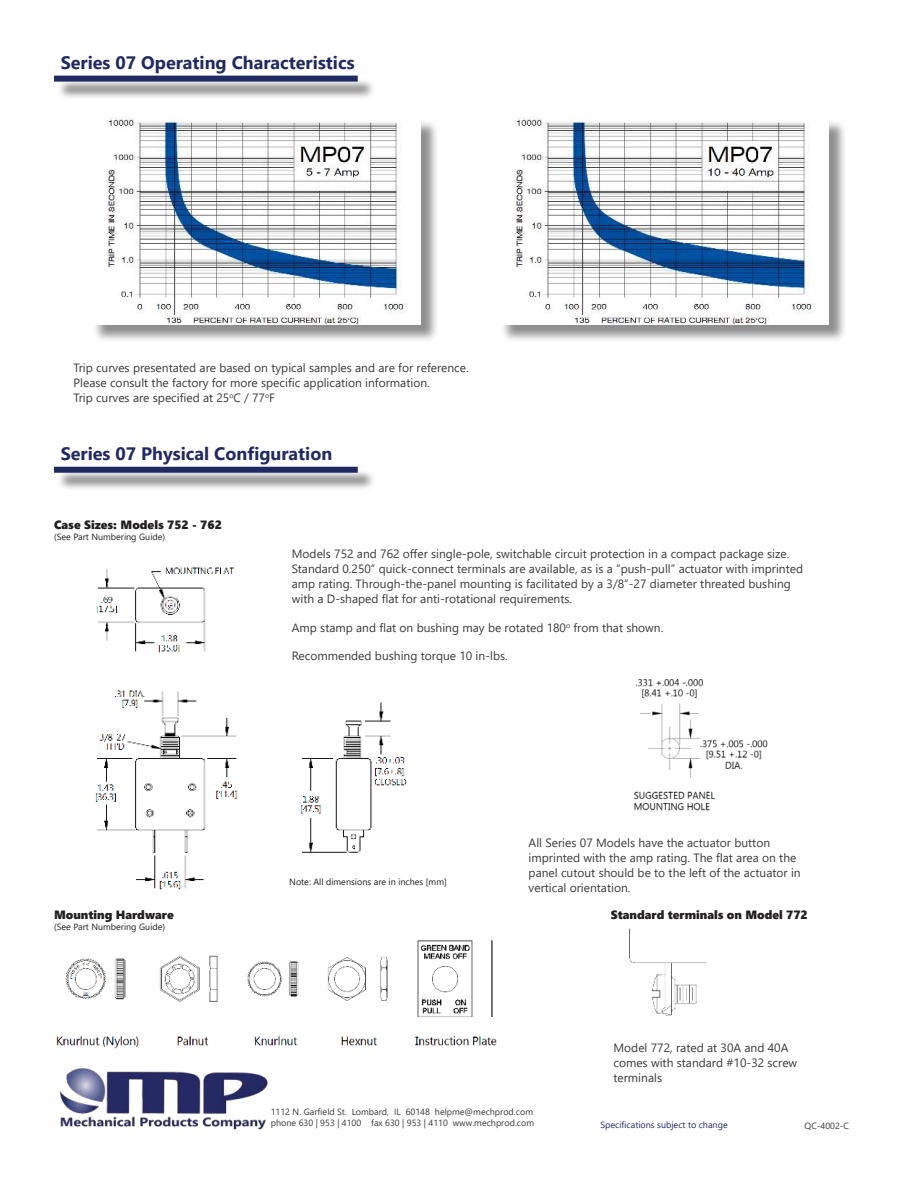
<style>
.page{position:relative;width:918px;height:1188px;background:#fff}
.page>*{position:absolute;margin:0;border:0;box-sizing:border-box;transform-origin:0 0}
.t1{font:700 18px "Segoe UI";color:#212963}
.t2{font:12px/15px "Segoe UI";color:#3b3a3b}
.t3{font:12px "Segoe UI Black";color:#221f1f}
.t4{font:9px/10.8px "Segoe UI";color:#3b3a3b}
.t5{font:9px "Segoe UI";color:#221f1f}
.t6{font:9px "Segoe UI";color:#212963}
</style>
<div class="page">
<img style="left:59px;top:1068px;width:209px;height:62px">
<div style="left:57px;top:78px;width:319px;height:22px;background:#221f1f;opacity:.75"></div>
<div style="left:54px;top:76px;width:304px;height:6px;background:#212963"></div>
<div style="left:57px;top:469px;width:319px;height:22px;background:#221f1f;opacity:.75"></div>
<div style="left:54px;top:467px;width:304px;height:6px;background:#212963"></div>
<div style="left:92px;top:119px;width:347px;height:224px;background:#221f1f;opacity:.5"></div>
<img style="left:92px;top:117px;width:328px;height:207px">
<div style="left:500px;top:119px;width:347px;height:224px;background:#221f1f;opacity:.5"></div>
<img style="left:500px;top:117px;width:328px;height:207px">
<img style="left:95px;top:567px;width:312px;height:323px">
<img style="left:634px;top:679px;width:134px;height:132px">
<img style="left:629px;top:928px;width:78px;height:88px">
<img style="left:56px;top:940px;width:441px;height:109px">
<h1 class="t1" style="left:61px;top:45px;width:295px">Series 07 Operating Characteristics</h1>
<p class="t2" style="left:73px;top:362px;width:397px">Trip curves presentated are based on typical samples and are for reference.<br>Please consult the factory for more speci昀椀c application information.<br>Trip curves are speci昀椀ed at 25<sup>o</sup>C / 77<sup>o</sup>F</p>
<h1 class="t1" style="left:61px;top:437px;width:273px">Series 07 Physical Con昀椀guration</h1>
<p class="t3" style="left:54px;top:520px;width:169px">Case Sizes: Models 752 - 762</p>
<p class="t5" style="left:54px;top:528px;width:113px">(See Part Numbering Guide)</p>
<p class="t2" style="left:292px;top:545px;width:513px">Models 752 and 762 o昀昀er single-pole, switchable circuit protection in a compact package size.<br>Standard 0.250” quick-connect terminals are available, as is a “push-pull” actuator with imprinted amp rating. Through-the-panel mounting is facilitated by a 3/8”-27 diameter threated bushing with a D-shaped 昀氀at for anti-rotational requirements.</p>
<p class="t2" style="left:292px;top:619px;width:373px">Amp stamp and 昀氀at on bushing may be rotated 180<sup>o</sup> from that shown.</p>
<p class="t2" style="left:292px;top:650px;width:217px">Recommended bushing torque 10 in-lbs.</p>
<p class="t3" style="left:54px;top:910px;width:121px">Mounting Hardware</p>
<p class="t5" style="left:54px;top:918px;width:113px">(See Part Numbering Guide)</p>
<p class="t5" style="left:289px;top:879px;width:159px">Note: All dimensions are in inches [mm]</p>
<p class="t2" style="left:529px;top:836px;width:274px">All Series 07 Models have the actuator button imprinted with the amp rating. The 昀氀at area on the panel cutout should be to the left of the actuator in vertical orientation.</p>
<p class="t3" style="left:611px;top:910px;width:198px">Standard terminals on Model 772</p>
<p class="t2" style="left:613px;top:1039px;width:185px">Model 772, rated at 30A and 40A comes with standard #10-32 screw terminals</p>
<p class="t4" style="left:271px;top:1106px;width:265px">1112 N. Gar昀椀eld St. Lombard, IL 60148 helpme@mechprod.com phone 630 | 953 | 4100 fax 630 | 953 | 4110 www.mechprod.com</p>
<p class="t6" style="left:601px;top:1116px;width:129px">Speci昀椀cations subject to change</p>
<p class="t4" style="left:805px;top:1121px;width:46px">QC-4002-C</p>
</div>
